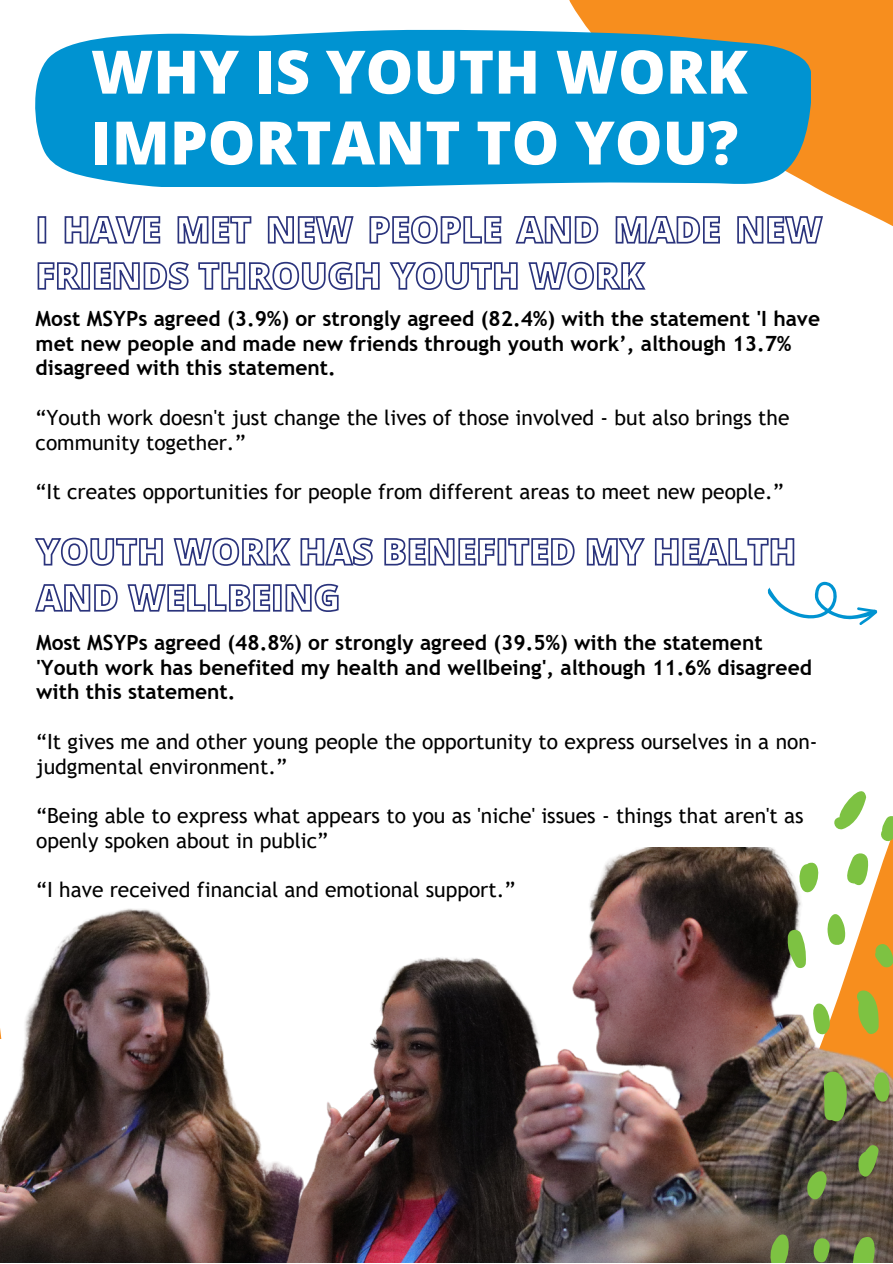
<style>
.page{position:relative;width:893px;height:1264px;background:#fff}
.page>*{position:absolute;margin:0;border:0;box-sizing:border-box;transform-origin:0 0}
.t1{font:800 60px/70.8px "Open Sans";color:#fff}
.t2{font:21px/24.8px "Trebuchet MS";color:#000}
.t3{font:700 21px/24.8px "Trebuchet MS";color:#000}
</style>
<div class="page">
<svg style="left:149px;top:0;width:743px;height:226px"></svg>
<img style="left:0;top:847px;width:892px;height:415px">
<svg style="left:35px;top:29px;width:775px;height:157px;background:#1398cf"></svg>
<svg style="left:34px;top:537px;width:844px;height:88px"></svg>
<svg style="left:37px;top:211px;width:787px;height:79px"></svg>
<svg style="left:757px;top:1061px;width:135px;height:201px;background:#66624b"></svg>
<svg style="left:773px;top:791px;width:119px;height:249px"></svg>
<p class="t1" style="left:91px;top:35px;width:658px">WHY IS YOUTH WORK<br>IMPORTANT TO YOU?</p>
<p class="t3" style="left:36px;top:306px;width:785px">Most MSYPs agreed (3.9%) or strongly agreed (82.4%) with the statement 'I have met new people and made new friends through youth work’, although 13.7% disagreed with this statement.</p>
<p class="t2" style="left:36px;top:405px;width:755px">“Youth work doesn't just change the lives of those involved - but also brings the community together.”</p>
<p class="t2" style="left:36px;top:479px;width:749px">“It creates opportunities for people from different areas to meet new people.”</p>
<p class="t3" style="left:36px;top:630px;width:777px">Most MSYPs agreed (48.8%) or strongly agreed (39.5%) with the statement 'Youth work has benefited my health and wellbeing', although 11.6% disagreed with this statement.</p>
<p class="t2" style="left:36px;top:729px;width:782px">“It gives me and other young people the opportunity to express ourselves in a non&shy;judgmental environment.”</p>
<p class="t2" style="left:36px;top:803px;width:769px">“Being able to express what appears to you as 'niche' issues - things that aren't as openly spoken about in public”</p>
<p class="t2" style="left:36px;top:877px;width:481px">“I have received financial and emotional support.”</p>
</div>
